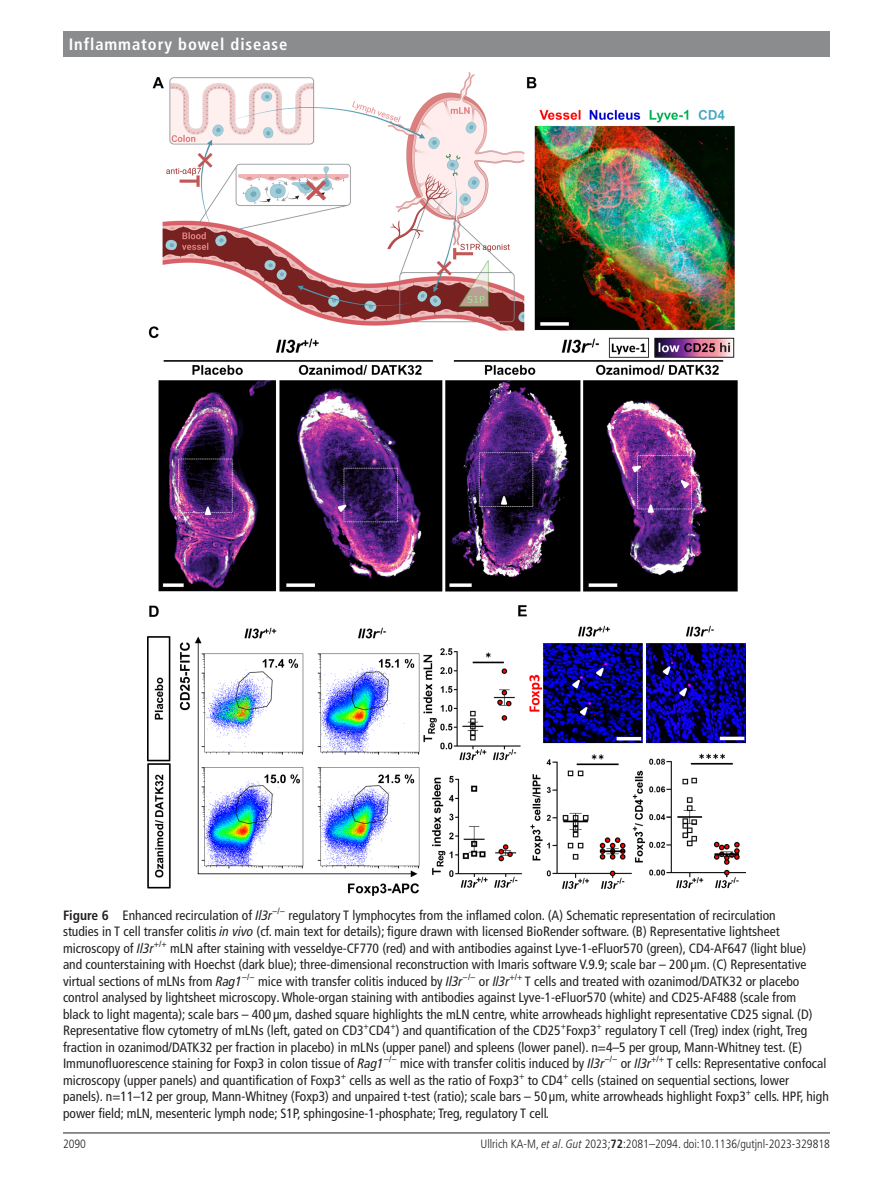
<style>
.page{position:relative;width:893px;height:1191px;background:#fff}
.page>*{position:absolute;margin:0;border:0;box-sizing:border-box;transform-origin:0 0}
.t1{font:700 condensed 16.5px "Frutiger LT Pro";letter-spacing:.055em;color:#fff}
.t2{font:condensed 13.5px/16.5px "Frutiger LT Pro";color:#231f20}
.t3{font:italic condensed 13.5px "Frutiger LT Pro";color:#231f20}
.t4{font:300 condensed 12px "Frutiger LT Pro";color:#231f20}
.t5{font:condensed 9px "Frutiger LT Pro";color:#231f20}
.s1{font-weight:700}
.s2{font-style:italic}
.s3{font-style:normal}
</style>
<div class="page">
<hr style="left:63px;top:1132px;width:767px;height:1px;background:#231f20">
<div style="left:63px;top:31px;width:767px;height:25px;background:#8a8c8e"></div>
<img style="left:147px;top:72px;width:599px;height:823px">
<p class="t1" style="left:69px;top:34px;width:220px">Inflammatory bowel disease</p>
<p class="t2" style="left:63px;top:907px;width:211px"><span class="s1">Figure 6</span> Enhanced recirculation of <span class="s2">Il3r</span></p>
<p class="t5" style="left:272px;top:905px;width:15px">−/−</p>
<p class="t2" style="left:63px;top:907px;width:745px;text-indent:225px">regulatory T lymphocytes from the inflamed colon. (A) Schematic representation of recirculation studies in T cell transfer colitis <span class="s2">in vivo</span> (cf. main text for details); figure drawn with licensed BioRender software. (B) Representative lightsheet microscopy of <span class="s2">Il3r</span><sup>+/+</sup> mLN after staining with vesseldye-CF770 (red) and with antibodies against Lyve-1-eFluor570 (green), CD4-AF647 (light blue) and counterstaining with Hoechst (dark blue); three-dimensional reconstruction with Imaris software V.9.9; scale bar – 200 µm. (C) Representative virtual sections of mLNs from <span class="s2">Rag1</span><sup>−/−</sup> mice with transfer colitis induced by <span class="s2">Il3r</span></p>
<p class="t5" style="left:463px;top:971px;width:15px">−/−</p>
<p class="t3" style="left:479px;top:973px;width:32px"><span class="s3">or</span> Il3r</p>
<p class="t5" style="left:509px;top:971px;width:15px">+/+</p>
<p class="t2" style="left:63px;top:973px;width:767px;text-indent:462px">T cells and treated with ozanimod/DATK32 or placebo control analysed by lightsheet microscopy. Whole-organ staining with antibodies against Lyve-1-eFluor570 (white) and CD25-AF488 (scale from<br>black to light magenta); scale bars – 400 µm, dashed square highlights the mLN centre, white arrowheads highlight representative CD25 signal. (D)<br>Representative flow cytometry of mLNs (left, gated on CD3<sup>+</sup>CD4<sup>+</sup>) and quantification of the CD25<sup>+</sup>Foxp3<sup>+</sup> regulatory T cell (Treg) index (right, Treg fraction in ozanimod/DATK32 per fraction in placebo) in mLNs (upper panel) and spleens (lower panel). n=4–5 per group, Mann-Whitney test. (E)<br>Immunofluorescence staining for Foxp3 in colon tissue of <span class="s2">Rag1</span><sup>−/−</sup> mice with transfer colitis induced by <span class="s2">Il3r</span><sup>−/−</sup> or <span class="s2">Il3r</span><sup>+/+</sup> T cells: Representative confocal microscopy (upper panels) and quantification of Foxp3<sup>+</sup> cells as well as the ratio of Foxp3<sup>+</sup> to CD4<sup>+</sup> cells (stained on sequential sections, lower panels). n=11–12 per group, Mann-Whitney (Foxp3) and unpaired t-test (ratio); scale bars – 50 µm, white arrowheads highlight Foxp3<sup>+</sup> cells. HPF, high power field; mLN, mesenteric lymph node; S1P, sphingosine-1-phosphate; Treg, regulatory T cell.</p>
<p class="t4" style="left:63px;top:1136px;width:25px">2090</p>
<p class="t4" style="left:480px;top:1136px;width:351px">Ullrich KA-M, <span class="s2">et al</span>. <span class="s2">Gut</span> 2023;<span class="s1">72</span>:2081–2094. doi:10.1136/gutjnl-2023-329818</p>
</div>
